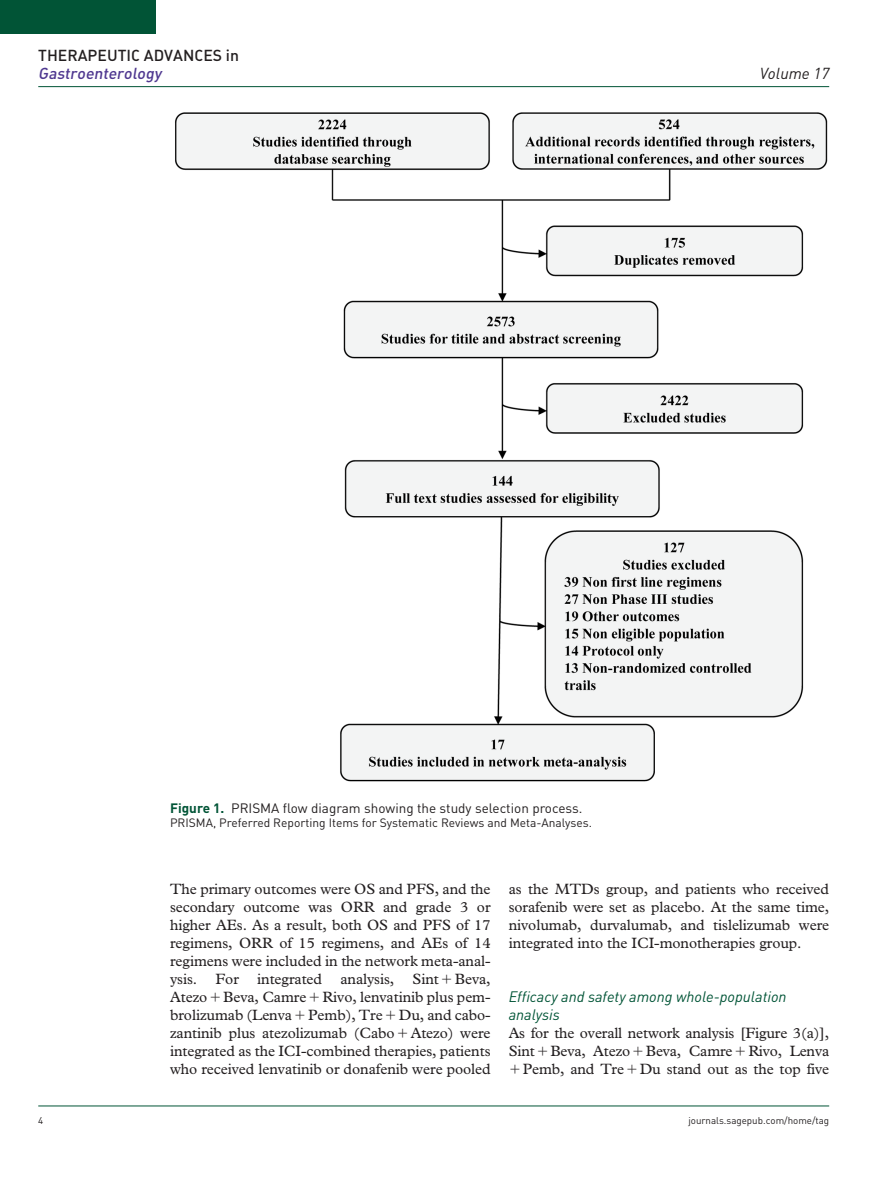
<style>
.page{position:relative;width:893px;height:1191px;background:#fff}
.page>*{position:absolute;margin:0;border:0;box-sizing:border-box;transform-origin:0 0}
.t1{font:15.75px "DIN Medium Alternate";color:#231f20}
.t2{font:italic 15.75px "DIN Medium Alternate";color:#4f3890}
.t3{font:italic 15.75px "DIN";color:#231f20}
.t4{font:15px/18px "Plantin Std";letter-spacing:-.005em;color:#231f20;text-align:justify}
.t5{font:italic 15px/18px "DIN";color:#015436}
.t6{font:13.5px "DIN";color:#231f20}
.t7{font:12px "DIN";color:#231f20}
.t8{font:9.75px "DIN";color:#231f20}
.s1{font-weight:700;color:#015436}
</style>
<div class="page">
<hr style="left:38px;top:86px;width:791px;height:1px;background:#015436">
<hr style="left:38px;top:1105px;width:791px;height:1px;background:#015436">
<div style="left:0;top:0;width:155px;height:34px;background:#015436"></div>
<img style="left:175px;top:112px;width:653px;height:670px">
<p class="t1" style="left:38px;top:45px;width:202px">THERAPEUTIC ADVANCES IN</p>
<p class="t2" style="left:38px;top:63px;width:125px">Gastroenterology</p>
<p class="t3" style="left:760px;top:63px;width:71px">Volume 17</p>
<p class="t6" style="left:170px;top:799px;width:414px"><span class="s1">Figure 1.</span> PRISMA flow diagram showing the study selection process.</p>
<p class="t7" style="left:170px;top:815px;width:423px">PRISMA, Preferred Reporting Items for Systematic Reviews and Meta-Analyses.</p>
<p class="t4" style="left:170px;top:880px;width:322px">The primary outcomes were OS and PFS, and the secondary outcome was ORR and grade 3 or higher AEs. As a result, both OS and PFS of 17 regimens, ORR of 15 regimens, and AEs of 14 regimens were included in the network meta-anal&shy;ysis. For integrated analysis, Sint Beva, Atezo Beva, Camre Rivo, lenvatinib plus pem&shy;brolizumab (Lenva Pemb), Tre Du, and cabo&shy;zantinib plus atezolizumab (Cabo Atezo) were integrated as the ICI-combined therapies, patients who received lenvatinib or donafenib were pooled</p>
<p class="t4" style="left:509px;top:880px;width:322px">as the MTDs group, and patients who received sorafenib were set as placebo. At the same time, nivolumab, durvalumab, and tislelizumab were integrated into the ICI-monotherapies group.</p>
<p class="t5" style="left:509px;top:987px;width:279px">Efficacy and safety among whole-population analysis</p>
<p class="t4" style="left:509px;top:1024px;width:322px;text-align:right">As for the overall network analysis [Figure 3(a)],<br>Sint Beva, Atezo Beva, Camre Rivo, Lenva<br>Pemb, and Tre Du stand out as the top five</p>
<p class="t8" style="left:38px;top:1114px;width:7px">4</p>
<p class="t8" style="left:688px;top:1114px;width:142px">journals.sagepub.com/home/tag</p>
</div>
